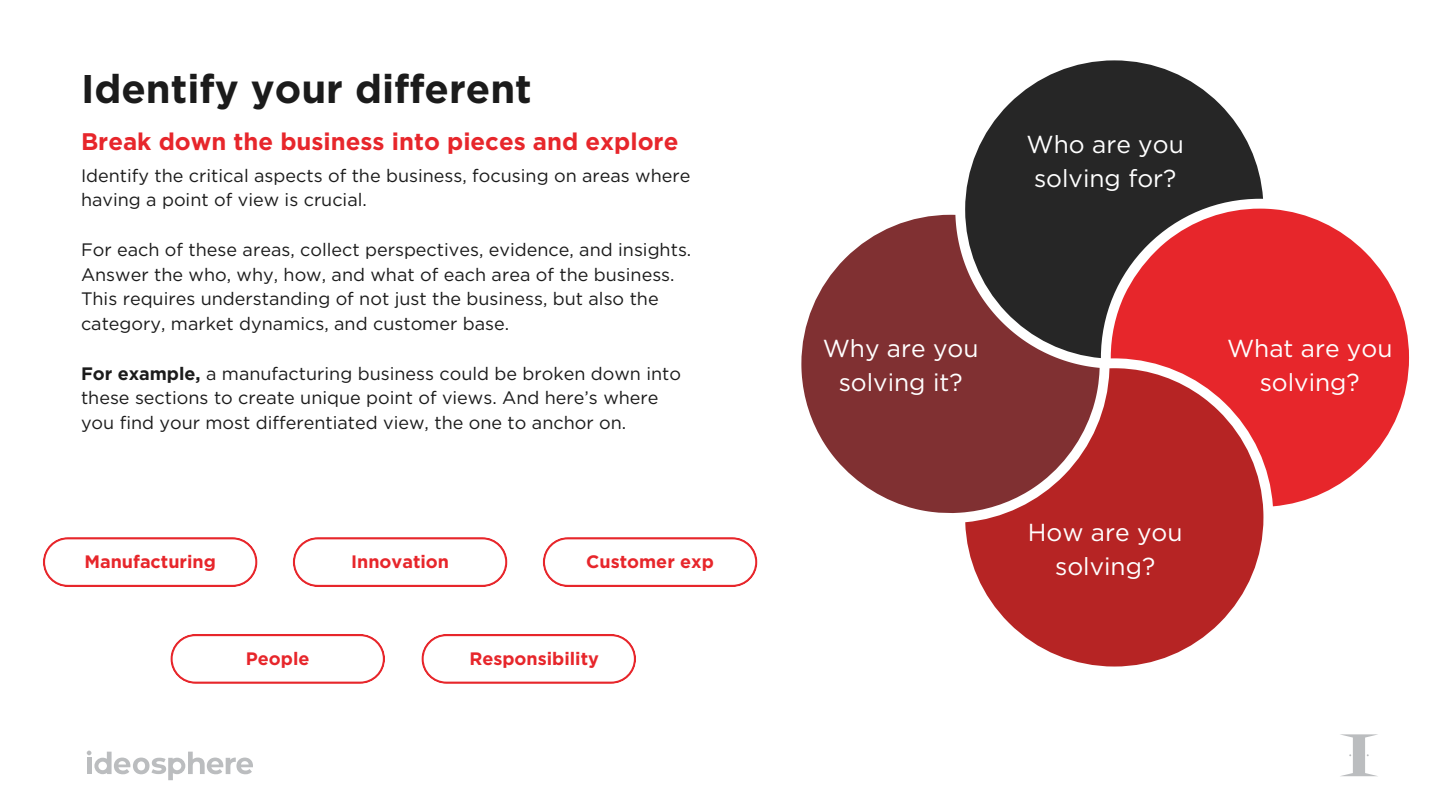
<style>
.page{position:relative;width:1440px;height:810px;background:#fff}
.page>*{position:absolute;margin:0;border:0;box-sizing:border-box;transform-origin:0 0}
.t1{font:700 40px "Gotham";color:#1b1b1b}
.t2{font:24.6px/33.8px "Gotham";color:#fff;text-align:center}
.t3{font:700 24px "Gotham";color:#e7262b}
.t4{font:18px/24.8px "Gotham";color:#1b1b1b}
.t5{font:700 18px "Gotham";color:#e7262b}
.s1{font-weight:700}
</style>
<div class="page">
<svg style="left:87px;top:751px;width:166px;height:29px"></svg>
<svg style="left:1340px;top:734px;width:38px;height:42px"></svg>
<svg style="left:543px;top:537px;width:214px;height:50px"></svg>
<svg style="left:1111px;top:209px;width:298px;height:297px;fill:#e7262b"></svg>
<svg style="left:801px;top:215px;width:299px;height:298px;fill:#803032"></svg>
<svg style="left:965px;top:60px;width:298px;height:298px;background:#714748"></svg>
<svg style="left:965px;top:368px;width:298px;height:299px;background:#b94647"></svg>
<svg style="left:43px;top:537px;width:214px;height:50px"></svg>
<svg style="left:293px;top:537px;width:214px;height:50px"></svg>
<svg style="left:170px;top:634px;width:215px;height:50px"></svg>
<svg style="left:421px;top:634px;width:215px;height:50px"></svg>
<p class="t1" style="left:81px;top:65px;width:452px">Identify your different</p>
<p class="t3" style="left:81px;top:127px;width:599px">Break down the business into pieces and explore</p>
<h4 class="t4" style="left:81px;top:163px;width:611px">Identify the critical aspects of the business, focusing on areas where having a point of view is crucial.</h4>
<p class="t4" style="left:81px;top:237px;width:612px">For each of these areas, collect perspectives, evidence, and insights.<br>Answer the who, why, how, and what of each area of the business.<br>This requires understanding of not just the business, but also the category, market dynamics, and customer base.</p>
<h4 class="t4" style="left:81px;top:361px;width:602px"><span class="s1">For example,</span> a manufacturing business could be broken down into these sections to create unique point of views. And here’s where you find your most differentiated view, the one to anchor on.</h4>
<p class="t5" style="left:84px;top:551px;width:133px">Manufacturing</p>
<h4 class="t5" style="left:351px;top:551px;width:99px">Innovation</h4>
<p class="t5" style="left:586px;top:551px;width:129px">Customer exp</p>
<h4 class="t5" style="left:246px;top:648px;width:65px">People</h4>
<p class="t5" style="left:469px;top:648px;width:131px">Responsibility</p>
<h1 class="t2" style="left:1027px;top:127px;width:159px">Who are you solving for?</h1>
<p class="t2" style="left:823px;top:331px;width:157px">Why are you solving it?</p>
<h2 class="t2" style="left:1227px;top:331px;width:167px">What are you solving?</h2>
<p class="t2" style="left:1028px;top:516px;width:156px">How are you solving?</p>
</div>
